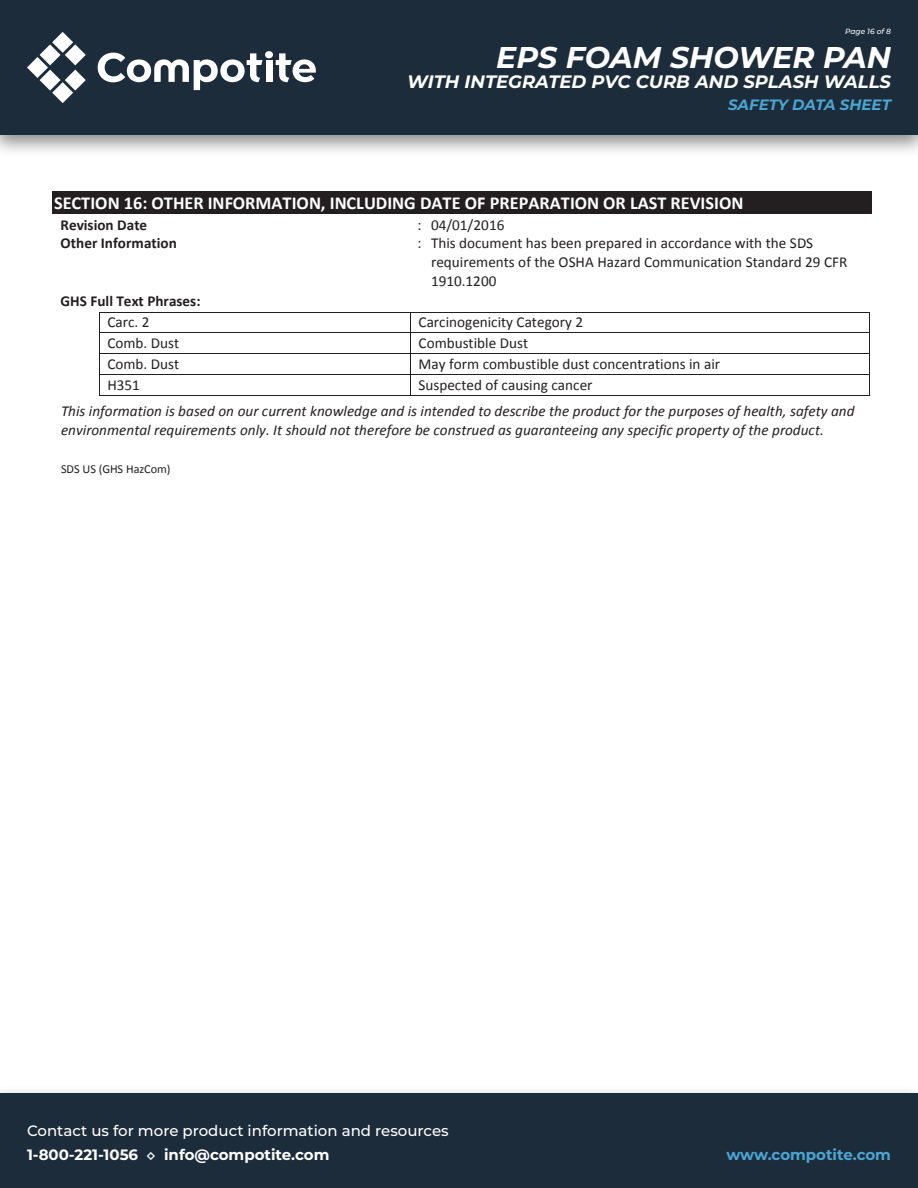
<style>
.page{position:relative;width:918px;height:1188px;background:#fff}
.page>*{position:absolute;margin:0;border:0;box-sizing:border-box;transform-origin:0 0}
.t1{font:italic 700 30px "Montserrat";color:#fff}
.t2{font:700 18.3px "Calibri";color:#fff}
.t3{font:italic 700 18px "Montserrat";color:#fff}
.t4{font:15.15px/18.6px "Calibri";color:#231f20}
.t5{font:italic 15.15px/18.5px "Calibri";letter-spacing:.005em;color:#231f20}
.t6{font:700 15.15px "Calibri";color:#231f20}
.t7{font:500 15px "Montserrat";color:#fff}
.t8{font:700 15px "Montserrat";color:#fff}
.t9{font:700 15px "Montserrat";color:#4ba6d3}
.t10{font:italic 700 15px "Montserrat";color:#4ba6d3}
.t11{font:12.3px "Calibri";color:#231f20}
.t12{font:italic 500 7.5px "Montserrat";color:#fff}
</style>
<div class="page">
<div style="left:52px;top:191px;width:820px;height:23px;background:#231f20"></div>
<hr style="left:100px;top:312px;width:310px;height:1px;background:#231f20">
<hr style="left:411px;top:312px;width:458px;height:1px;background:#231f20">
<hr style="left:100px;top:333px;width:310px;height:1px;background:#231f20">
<hr style="left:411px;top:333px;width:458px;height:1px;background:#231f20">
<hr style="left:100px;top:354px;width:310px;height:1px;background:#231f20">
<hr style="left:411px;top:354px;width:458px;height:1px;background:#231f20">
<hr style="left:100px;top:374px;width:310px;height:1px;background:#231f20">
<hr style="left:411px;top:374px;width:458px;height:1px;background:#231f20">
<svg style="left:99px;top:312px;width:1px;height:84px"></svg>
<hr style="left:100px;top:395px;width:310px;height:1px;background:#231f20">
<svg style="left:410px;top:312px;width:1px;height:84px"></svg>
<hr style="left:411px;top:395px;width:458px;height:1px;background:#231f20">
<svg style="left:869px;top:312px;width:1px;height:84px"></svg>
<div style="left:0;top:0;width:918px;height:157px;background:#231f20;opacity:.5"></div>
<div style="left:0;top:0;width:918px;height:135px;background:#1d2c3b"></div>
<div style="left:266px;top:61px;width:6px;height:21px;background:#fff"></div>
<div style="left:265px;top:51px;width:8px;height:7px;background:#fff;border-radius:50%"></div>
<svg style="left:276px;top:53px;width:40px;height:29px"></svg>
<svg style="left:98px;top:53px;width:165px;height:37px"></svg>
<svg style="left:27px;top:32px;width:59px;height:71px"></svg>
<div style="left:0;top:1085px;width:918px;height:103px;background:#231f20;opacity:.5"></div>
<div style="left:0;top:1094px;width:918px;height:94px;background:#1d2c3b"></div>
<p class="t12" style="left:845px;top:26px;width:47px">Page 16 of 8</p>
<h1 class="t1" style="left:496px;top:36px;width:396px">EPS FOAM SHOWER PAN</h1>
<p class="t3" style="left:407px;top:68px;width:485px">WITH INTEGRATED PVC CURB AND SPLASH WALLS</p>
<p class="t10" style="left:728px;top:94px;width:164px">SAFETY DATA SHEET</p>
<p class="t2" style="left:54px;top:191px;width:691px">SECTION 16: OTHER INFORMATION, INCLUDING DATE OF PREPARATION OR LAST REVISION</p>
<p class="t6" style="left:61px;top:215px;width:88px">Revision Date</p>
<p class="t4" style="left:417px;top:216px;width:89px">: 04/01/2016</p>
<p class="t6" style="left:61px;top:234px;width:118px">Other Information</p>
<p class="t4" style="left:431px;top:234px;width:418px;text-indent:-14px">: This document has been prepared in accordance with the SDS requirements of the OSHA Hazard Communication Standard 29 CFR<br>1910.1200</p>
<p class="t6" style="left:61px;top:291px;width:141px">GHS Full Text Phrases:</p>
<p class="t4" style="left:107px;top:313px;width:44px">Carc. 2</p>
<p class="t4" style="left:419px;top:313px;width:166px">Carcinogenicity Category 2</p>
<p class="t4" style="left:107px;top:334px;width:73px">Comb. Dust</p>
<p class="t4" style="left:419px;top:334px;width:111px">Combustible Dust</p>
<p class="t4" style="left:107px;top:354px;width:73px">Comb. Dust</p>
<p class="t4" style="left:419px;top:354px;width:303px">May form combustible dust concentrations in air</p>
<p class="t4" style="left:107px;top:375px;width:34px">H351</p>
<p class="t4" style="left:419px;top:375px;width:175px">Suspected of causing cancer</p>
<p class="t5" style="left:61px;top:401px;width:795px">This information is based on our current knowledge and is intended to describe the product for the purposes of health, safety and environmental requirements only. It should not therefore be construed as guaranteeing any specific property of the product.</p>
<p class="t11" style="left:61px;top:461px;width:111px">SDS US (GHS HazCom)</p>
<p class="t7" style="left:27px;top:1120px;width:423px">Contact us for more product information and resources</p>
<p class="t8" style="left:27px;top:1144px;width:304px">1-800-221-1056 ◇ info@compotite.com</p>
<p class="t9" style="left:726px;top:1144px;width:166px">www.compotite.com</p>
</div>
